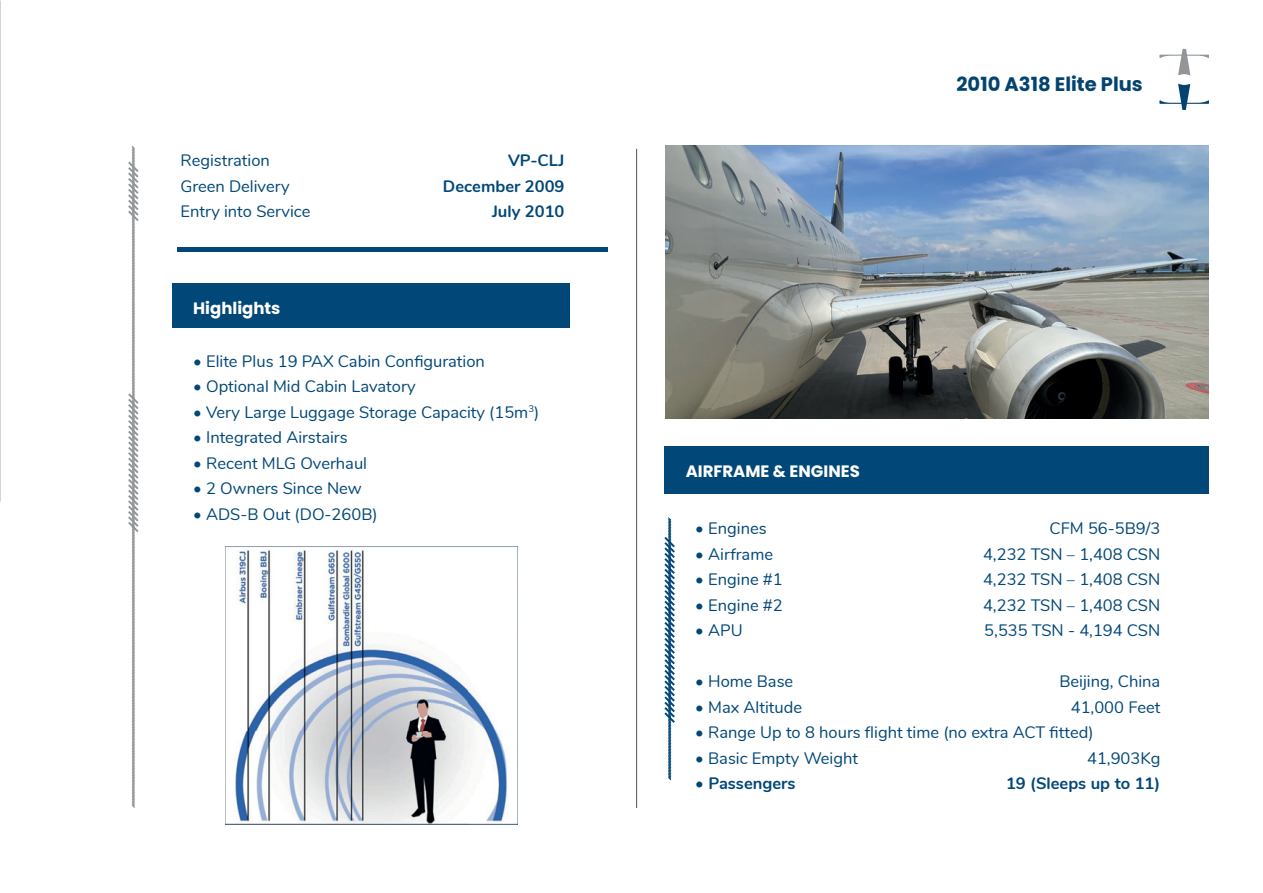
<style>
.page{position:relative;width:1263px;height:893px;background:#fff}
.page>*{position:absolute;margin:0;border:0;box-sizing:border-box;transform-origin:0 0}
.t1{font:700 19.5px "Poppins";color:#02446f}
.t2{font:16.5px "Nunito";color:#014778}
.t3{font:700 16.5px "Nunito";color:#014778}
.t4{font:700 16.5px "Poppins";color:#fff}
</style>
<div class="page">
<img style="left:665px;top:146px;width:544px;height:273px">
<img style="left:0;top:0;width:1px;height:502px">
<svg style="left:1159px;top:49px;width:50px;height:27px"></svg>
<svg style="left:1159px;top:83px;width:50px;height:27px"></svg>
<div style="left:172px;top:283px;width:398px;height:45px;background:#014778"></div>
<svg style="left:128px;top:145px;width:11px;height:663px"></svg>
<hr style="left:636px;top:149px;width:1px;height:659px;background:#505456">
<div style="left:177px;top:247px;width:431px;height:5px;background:#014778"></div>
<div style="left:664px;top:446px;width:545px;height:48px;background:#014778"></div>
<svg style="left:664px;top:517px;width:11px;height:264px"></svg>
<img style="left:225px;top:546px;width:293px;height:278px">
<p class="t2" style="left:180px;top:148px;width:91px">Registration</p>
<p class="t3" style="left:508px;top:148px;width:58px">VP-CLJ</p>
<p class="t2" style="left:180px;top:174px;width:111px">Green Delivery</p>
<p class="t3" style="left:443px;top:174px;width:123px">December 2009</p>
<p class="t2" style="left:180px;top:199px;width:131px">Entry into Service</p>
<p class="t3" style="left:492px;top:199px;width:74px">July 2010</p>
<p class="t4" style="left:193px;top:298px;width:89px">Highlights</p>
<p class="t2" style="left:193px;top:349px;width:293px">• Elite Plus 19 PAX Cabin Configuration</p>
<p class="t2" style="left:193px;top:374px;width:224px">• Optional Mid Cabin Lavatory</p>
<p class="t2" style="left:193px;top:400px;width:348px">• Very Large Luggage Storage Capacity (15m<sup>3</sup>)</p>
<p class="t2" style="left:193px;top:425px;width:156px">• Integrated Airstairs</p>
<p class="t2" style="left:193px;top:451px;width:175px">• Recent MLG Overhaul</p>
<p class="t2" style="left:193px;top:476px;width:170px">• 2 Owners Since New</p>
<p class="t2" style="left:193px;top:502px;width:186px">• ADS-B Out (DO-260B)</p>
<p class="t1" style="left:956px;top:73px;width:188px">2010 A318 Elite Plus</p>
<p class="t4" style="left:686px;top:461px;width:176px">AIRFRAME &amp; ENGINES</p>
<p class="t2" style="left:695px;top:516px;width:73px">• Engines</p>
<p class="t2" style="left:1049px;top:516px;width:112px">CFM 56-5B9/3</p>
<p class="t2" style="left:695px;top:542px;width:79px">• Airframe</p>
<p class="t2" style="left:983px;top:542px;width:179px">4,232 TSN – 1,408 CSN</p>
<p class="t2" style="left:695px;top:567px;width:89px">• Engine #1</p>
<p class="t2" style="left:983px;top:567px;width:179px">4,232 TSN – 1,408 CSN</p>
<p class="t2" style="left:695px;top:593px;width:89px">• Engine #2</p>
<p class="t2" style="left:983px;top:593px;width:179px">4,232 TSN – 1,408 CSN</p>
<p class="t2" style="left:695px;top:618px;width:49px">• APU</p>
<p class="t2" style="left:984px;top:618px;width:178px">5,535 TSN - 4,194 CSN</p>
<p class="t2" style="left:695px;top:669px;width:100px">• Home Base</p>
<p class="t2" style="left:1059px;top:669px;width:102px">Beijing, China</p>
<p class="t2" style="left:695px;top:695px;width:108px">• Max Altitude</p>
<p class="t2" style="left:1071px;top:695px;width:91px">41,000 Feet</p>
<p class="t2" style="left:695px;top:720px;width:400px">• Range Up to 8 hours flight time (no extra ACT fitted)</p>
<p class="t2" style="left:695px;top:746px;width:164px">• Basic Empty Weight</p>
<p class="t2" style="left:1087px;top:746px;width:75px">41,903Kg</p>
<p class="t3" style="left:695px;top:771px;width:102px">• Passengers</p>
<p class="t3" style="left:1006px;top:771px;width:156px">19 (Sleeps up to 11)</p>
</div>
